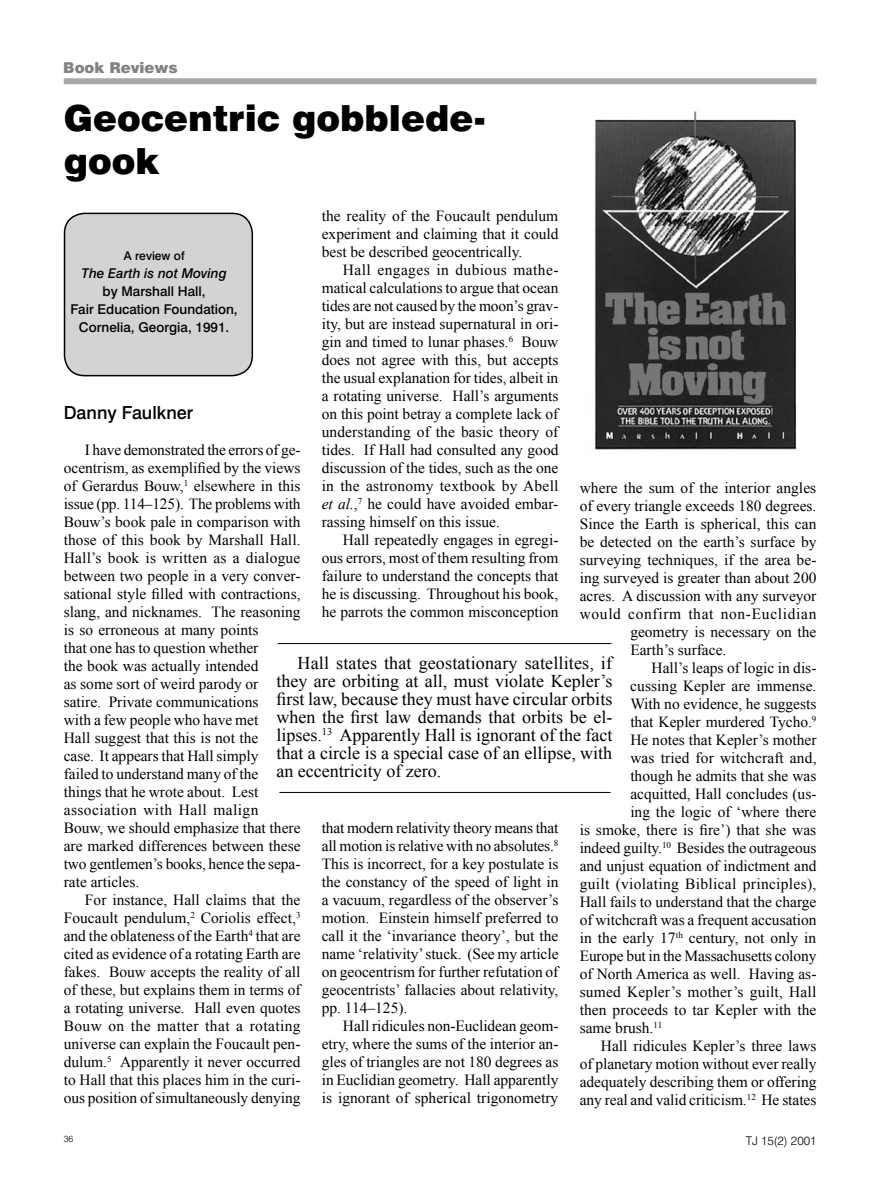
<style>
.page{position:relative;width:893px;height:1191px;background:#fff}
.page>*{position:absolute;margin:0;border:0;box-sizing:border-box;transform-origin:0 0}
.t1{font:900 36px/43.2px "Swiss 721 BT";color:#000}
.t2{font:18px/18px "Times New Roman";color:#000;text-align:justify}
.t3{font:500 18px "Swiss 721 BT";color:#000}
.t4{font:15.45px/18px "Times New Roman";color:#000;text-align:justify}
.t5{font:15.45px "Times New Roman";letter-spacing:.02em;color:#000}
.t6{font:15.45px "Times New Roman";letter-spacing:.045em;color:#000}
.t7{font:900 15px "Swiss 721 BT";color:#808284}
.t8{font:500 13.5px/18px "Swiss 721 BT";color:#000;text-align:center}
.t9{font:italic 500 13.5px "Swiss 721 BT";color:#000}
.t10{font:300 12px "Swiss 721 BT";color:#000}
.t11{font:500 12px "Swiss 721 BT";color:#000}
.t12{font:300 9px "Swiss 721 BT";color:#000}
.s1{font-style:italic}
</style>
<div class="page">
<div style="left:64px;top:78px;width:752px;height:6px;background:#a7a9ac"></div>
<div style="left:64px;top:213px;width:188px;height:163px;background:#d1d3d4;border-radius:20px"></div>
<div style="left:64px;top:213px;width:189px;height:163px;border:2px solid #000;border-radius:20px"></div>
<img style="left:594px;top:111px;width:203px;height:339px">
<hr style="left:279px;top:792px;width:332px;height:1px;background:#000">
<hr style="left:278px;top:643px;width:333px;height:1px;background:#000">
<p class="t7" style="left:63px;top:59px;width:116px">Book Reviews</p>
<h1 class="t1" style="left:64px;top:96px;width:424px">Geocentric gobblede&shy;gook</h1>
<p class="t4" style="left:322px;top:206px;width:238px">the reality of the Foucault pendulum experiment and claiming that it could best be described geocen-trically.</p>
<p class="t4" style="left:322px;top:260px;width:238px;text-indent:21px">Hall engages in dubious mathe&shy;matical calculations to argue that ocean tides are not caused by the moon’s grav&shy;ity, but are instead super-natural in ori&shy;gin and timed to lunar phases.<sup>6</sup> Bouw does not agree with this, but accepts the usual explanation for tides, albeit in a rotating universe. Hall’s arguments on this point betray a complete lack of understanding of the basic theory of tides. If Hall had consulted any good discussion of the tides, such as the one in the astronomy textbook by Abell <span class="s1">et al.</span>,<sup>7</sup> he could have avoided embar&shy;rassing himself on this issue.</p>
<p class="t4" style="left:322px;top:530px;width:238px;text-indent:21px">Hall repeatedly engages in egregi&shy;ous errors, most of them resulting from failure to understand the concepts that he is discussing. Throughout his book, he parrots the common mis-conception</p>
<p class="t11" style="left:124px;top:248px;width:62px">A review of</p>
<p class="t9" style="left:82px;top:265px;width:147px">The Earth is not Moving</p>
<p class="t8" style="left:71px;top:282px;width:169px">by Marshall Hall,<br>Fair Education Foundation,<br>Cornelia, Georgia, 1991.</p>
<p class="t3" style="left:64px;top:401px;width:131px">Danny Faulkner</p>
<p class="t4" style="left:64px;top:440px;width:238px;text-align:left;text-indent:21px">I have demonstrated the errors of ge&shy;ocentrism, as exemplified by the views of Gerardus Bouw,<sup>1</sup> elsewhere in this issue (pp. 114–125). The problems with Bouw’s book pale in comparison with those of this book by Marshall Hall.<br>Hall’s book is written as a dialogue between two people in a very conver&shy;sational style filled with contractions, slang, and nicknames. The reasoning is so erroneous at many points<br>that one has to question whether<br>the book was actually intended<br>as some sort of weird parody or<br>satire. Private communications<br>with a few people who have met<br>Hall suggest that this is not the<br>case. It appears that Hall simply<br>failed to understand many of the<br>things that he wrote about. Lest association with Hall malign Bouw, we should emphasize that there are marked differences between these two gentlemen’s books, hence the sepa&shy;rate articles.</p>
<p class="t4" style="left:64px;top:890px;width:238px;text-indent:21px">For instance, Hall claims that the Foucault pendulum,<sup>2</sup> Coriolis effect,<sup>3 </sup>and the oblateness of the Earth<sup>4</sup> that are cited as evidence of a rotating Earth are fakes. Bouw accepts the reality of all of these, but explains them in terms of a rotating universe. Hall even quotes Bouw on the matter that a rotating universe can explain the Foucault pen&shy;dulum.<sup>5</sup> Apparently it never occurred to Hall that this places him in the curi&shy;ous position of simul-taneously denying</p>
<p class="t4" style="left:580px;top:478px;width:238px">where the sum of the interior angles</p>
<p class="t4" style="left:580px;top:496px;width:238px">of every triangle exceeds 180 degrees.</p>
<p class="t4" style="left:580px;top:514px;width:238px">Since the Earth is spher-ical, this can</p>
<p class="t4" style="left:580px;top:532px;width:238px">be detected on the earth’s surface by</p>
<p class="t4" style="left:580px;top:550px;width:238px">surveying techniques, if the area be-</p>
<p class="t4" style="left:580px;top:568px;width:238px">ing surveyed is greater than about 200</p>
<p class="t4" style="left:580px;top:586px;width:238px">acres. A discussion with any surveyor</p>
<p class="t6" style="left:580px;top:603px;width:238px">would confirm that non-Euclidian</p>
<p class="t4" style="left:630px;top:622px;width:188px">geometry is necessary on the</p>
<p class="t4" style="left:630px;top:640px;width:98px">Earth’s surface.</p>
<p class="t4" style="left:652px;top:658px;width:166px">Hall’s leaps of logic in dis-</p>
<p class="t4" style="left:630px;top:676px;width:188px">cussing Kepler are im-mense.</p>
<p class="t4" style="left:630px;top:694px;width:188px">With no evidence, he suggests</p>
<p class="t4" style="left:630px;top:712px;width:188px">that Kepler murdered Tycho.<sup>9</sup></p>
<p class="t4" style="left:630px;top:730px;width:188px">He notes that Kepler’s mother</p>
<p class="t4" style="left:630px;top:748px;width:188px">was tried for witchcraft and,</p>
<p class="t4" style="left:630px;top:766px;width:188px">though he admits that she was</p>
<p class="t4" style="left:630px;top:784px;width:188px">acquitted, Hall concludes (us-</p>
<p class="t4" style="left:630px;top:802px;width:188px">ing the logic of ‘where there</p>
<p class="t4" style="left:580px;top:820px;width:238px">is smoke, there is fire’) that she was</p>
<p class="t4" style="left:580px;top:838px;width:238px">indeed guilty.<sup>10</sup> Besides the outrageous</p>
<p class="t4" style="left:580px;top:856px;width:238px">and unjust equation of indictment and</p>
<p class="t5" style="left:580px;top:873px;width:238px">guilt (violating Biblical principles),</p>
<p class="t4" style="left:580px;top:892px;width:238px">Hall fails to understand that the charge</p>
<p class="t4" style="left:580px;top:910px;width:238px">of witchcraft was a frequent accusation</p>
<p class="t4" style="left:580px;top:928px;width:238px">in the early 17<sup>th</sup> century, not only in</p>
<p class="t4" style="left:580px;top:946px;width:238px">Europe but in the Massachusetts colony</p>
<p class="t4" style="left:580px;top:964px;width:238px">of North America as well. Having as-</p>
<p class="t4" style="left:580px;top:982px;width:238px">sumed Kepler’s mother’s guilt, Hall</p>
<p class="t4" style="left:580px;top:1000px;width:238px">then proceeds to tar Kepler with the</p>
<p class="t4" style="left:580px;top:1018px;width:84px">same brush.<sup>11</sup></p>
<p class="t4" style="left:601px;top:1036px;width:217px">Hall ridicules Kepler’s three laws</p>
<p class="t4" style="left:580px;top:1054px;width:238px">of planetary motion without ever really</p>
<p class="t4" style="left:580px;top:1072px;width:238px">adequately describing them or offering</p>
<p class="t4" style="left:580px;top:1090px;width:238px">any real and valid criticism.<sup>12</sup> He states</p>
<p class="t2" style="left:276px;top:653px;width:337px;text-indent:21px">Hall states that geostationary satellites, if they are orbiting at all, must violate Kepler’s first law, because they must have circular orbits when the first law demands that orbits be el&shy;lipses.<sup>13</sup> Apparently Hall is ignorant of the fact that a circle is a special case of an ellipse, with an eccentricity of zero.</p>
<p class="t4" style="left:322px;top:818px;width:238px">that modern relativity theory means that all motion is relative with no absolutes.<sup>8<br></sup>This is incorrect, for a key postulate is the constancy of the speed of light in a vacuum, regardless of the observer’s motion. Einstein himself preferred to call it the ‘invariance theory’, but the name ‘relativity’ stuck. (See my article on geocentrism for further refutation of geocentrists’ fallacies about relativity, pp. 114–125).</p>
<p class="t4" style="left:322px;top:1016px;width:238px;text-indent:21px">Hall ridicules non-Euclidean geom&shy;etry, where the sums of the interior an&shy;gles of triangles are not 180 degrees as in Euclidian geometry. Hall apparently is ignorant of spherical trigonometry</p>
<p class="t12" style="left:64px;top:1133px;width:11px">36</p>
<p class="t10" style="left:746px;top:1133px;width:72px">TJ 15(2) 2001</p>
</div>
